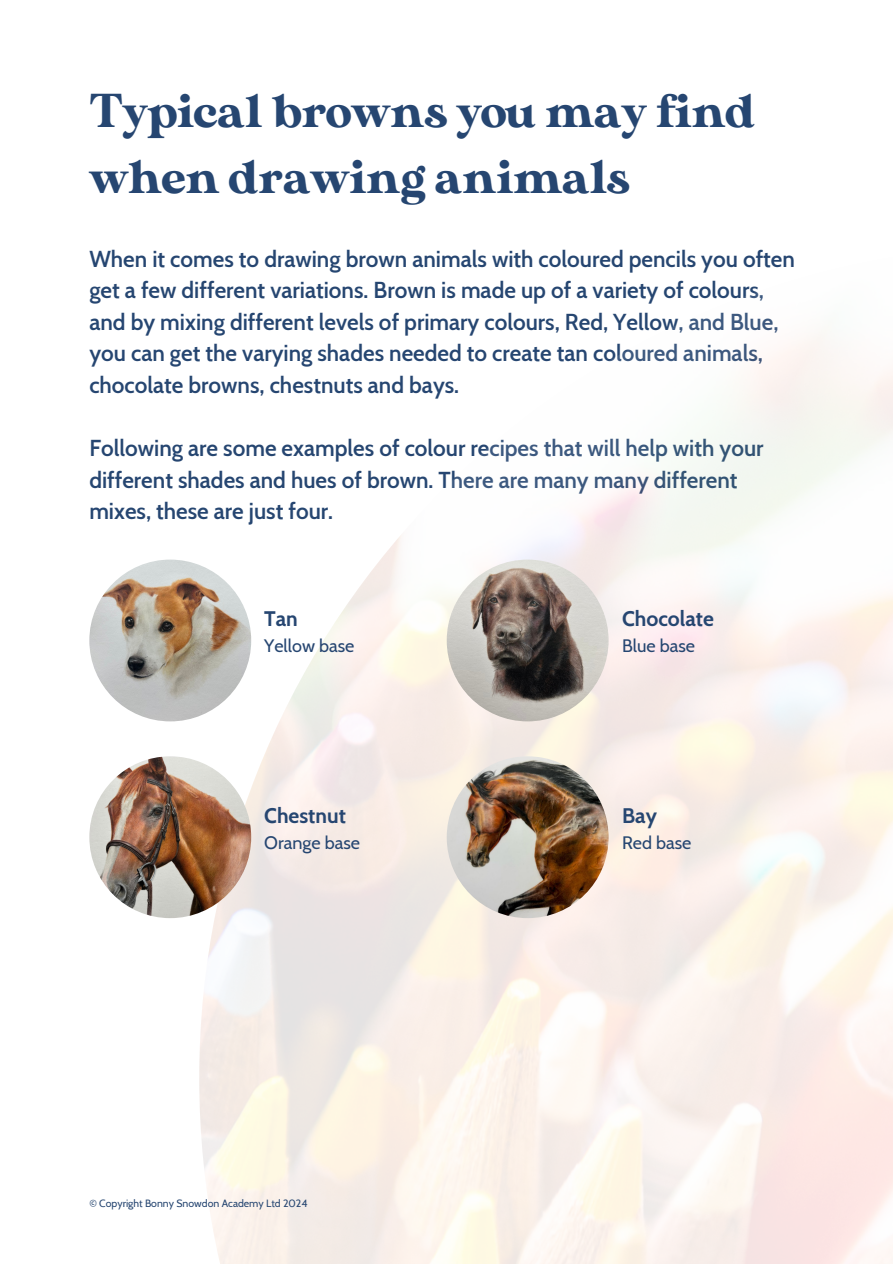
<style>
.page{position:relative;width:893px;height:1264px;background:#fff}
.page>*{position:absolute;margin:0;border:0;box-sizing:border-box;transform-origin:0 0}
.t1{font:47.25px/65.2px "MADE Sunflower";color:#264671}
.t2{font:600 22.5px/31.5px "Cabin";color:#264671}
.t3{font:700 21px "Cabin";color:#264671}
.t4{font:18px "Cabin";color:#264671}
.t5{font:10.5px "Cabin";color:#264671}
</style>
<div class="page">
<img style="left:199px;top:333px;width:693px;height:930px">
<img style="left:89px;top:756px;width:162px;height:162px;border-radius:50%">
<img style="left:446px;top:559px;width:162px;height:162px;border-radius:50%">
<img style="left:446px;top:756px;width:162px;height:162px;border-radius:50%">
<img style="left:89px;top:559px;width:162px;height:162px;border-radius:50%">
<p class="t1" style="left:89px;top:84px;width:667px">Typical browns you may find when drawing animals</p>
<p class="t2" style="left:89px;top:243px;width:707px">When it comes to drawing brown animals with coloured pencils you often get a few different variations. Brown is made up of a variety of colours, and by mixing different levels of primary colours, Red, Yellow, and Blue, you can get the varying shades needed to create tan coloured animals, chocolate browns, chestnuts and bays.</p>
<p class="t2" style="left:89px;top:432px;width:675px">Following are some examples of colour recipes that will help with your different shades and hues of brown. There are many many different mixes, these are just four.</p>
<p class="t3" style="left:264px;top:605px;width:35px">Tan</p>
<p class="t4" style="left:264px;top:634px;width:92px">Yellow base</p>
<p class="t3" style="left:264px;top:802px;width:83px">Chestnut</p>
<p class="t4" style="left:264px;top:831px;width:97px">Orange base</p>
<p class="t5" style="left:89px;top:1196px;width:220px">© Copyright Bonny Snowdon Academy Ltd 2024</p>
<p class="t3" style="left:622px;top:605px;width:93px">Chocolate</p>
<p class="t4" style="left:622px;top:634px;width:74px">Blue base</p>
<p class="t3" style="left:622px;top:802px;width:36px">Bay</p>
<p class="t4" style="left:622px;top:831px;width:71px">Red base</p>
</div>
